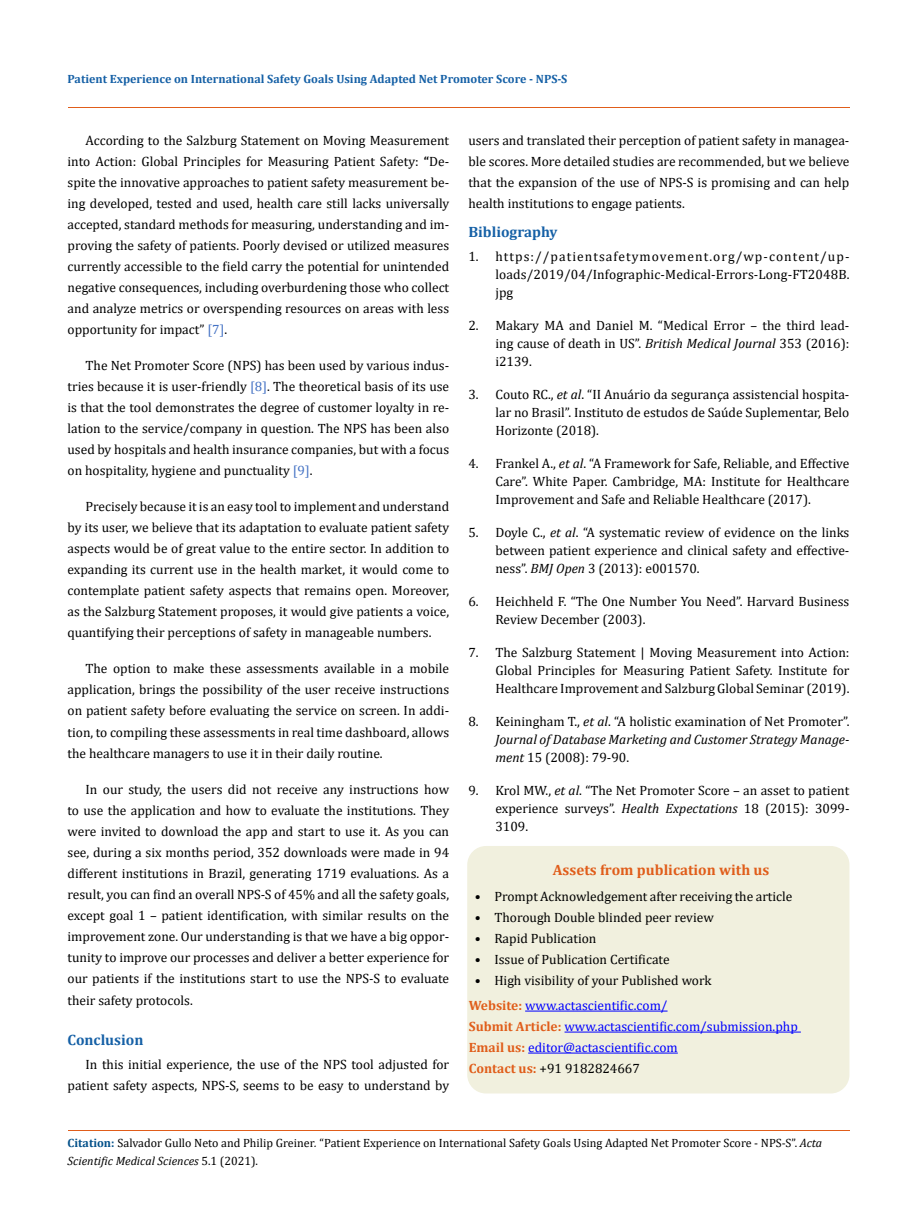
<style>
.page{position:relative;width:917px;height:1224px;background:#fff}
.page>*{position:absolute;margin:0;border:0;box-sizing:border-box;transform-origin:0 0}
.t1{font:700 15px "Cambria";color:#e05d1a}
.t2{font:700 15px "Cambria";color:#1560a6}
.t3{font:13.5px/21px "Cambria";color:#000;text-align:justify}
.t4{font:13.5px/21px "Cambria";color:#00f}
.t5{font:12px/18px "Cambria";color:#000}
.t6{font:700 12px "Cambria";color:#1560a6}
.s1{font-weight:700}
.s2{color:#4472c4}
.s3{font-style:italic}
.s4{font-weight:700;color:#e05d1a}
.s5{color:#000}
.s6{font-weight:700;color:#035089}
</style>
<div class="page">
<hr style="left:68px;top:1131px;width:781px;height:1px;background:#e05d1a">
<div style="left:468px;top:847px;width:380px;height:246px;background:#f1f0de;border-radius:18px"></div>
<div style="left:467px;top:846px;width:382px;height:248px;border:2px solid #f1f0de;border-radius:18px"></div>
<hr style="left:525px;top:1011px;width:142px;height:1px;background:#00f">
<hr style="left:564px;top:1032px;width:236px;height:1px;background:#00f">
<hr style="left:528px;top:1053px;width:149px;height:1px;background:#00f">
<hr style="left:68px;top:108px;width:781px;height:1px;background:#e05d1a">
<p class="t6" style="left:68px;top:70px;width:501px">Patient Experience on International Safety Goals Using Adapted Net Promoter Score - NPS-S</p>
<p class="t3" style="left:68px;top:130px;width:383px;text-indent:18px">According to the Salzburg Statement on Moving Measurement into Action: Global Principles for Measuring Patient Safety: <span class="s1">“</span>De&shy;spite the innovative approaches to patient safety measurement be&shy;ing developed, tested and used, health care still lacks universally accepted, standard methods for measuring, understanding and im&shy;proving the safety of patients. Poorly devised or utilized measures currently accessible to the field carry the potential for unintended negative consequences, including overburdening those who collect and analyze metrics or overspending resources on areas with less opportunity for impact” <span class="s2">[7]</span>.</p>
<p class="t3" style="left:67px;top:355px;width:383px;text-indent:18px">The Net Promoter Score (NPS) has been used by various indus&shy;tries because it is user-friendly <span class="s2">[8]</span>. The theoretical basis of its use is that the tool demonstrates the degree of customer loyalty in re&shy;lation to the service/company in question. The NPS has been also used by hospitals and health insurance companies, but with a focus on hospitality, hygiene and punctuality <span class="s2">[9]</span>.</p>
<p class="t3" style="left:67px;top:496px;width:383px;text-indent:18px">Precisely because it is an easy tool to implement and understand by its user, we believe that its adaptation to evaluate patient safety aspects would be of great value to the entire sector. In addition to expanding its current use in the health market, it would come to contemplate patient safety aspects that remains open. Moreover, as the Salzburg Statement proposes, it would give patients a voice, quantifying their perceptions of safety in manageable numbers.</p>
<p class="t3" style="left:67px;top:658px;width:383px;text-indent:18px">The option to make these assessments available in a mobile application, brings the possibility of the user receive instructions on patient safety before evaluating the service on screen. In addi&shy;tion, to compiling these assessments in real time dashboard, allows the healthcare managers to use it in their daily routine.</p>
<p class="t3" style="left:67px;top:778px;width:383px;text-indent:18px">In our study, the users did not receive any instructions how to use the application and how to evaluate the institutions. They were invited to download the app and start to use it. As you can see, during a six months period, 352 downloads were made in 94 different institutions in Brazil, generating 1719 evaluations. As a result, you can find an overall NPS-S of 45% and all the safety goals, except goal 1 – patient identification, with similar results on the improvement zone. Our understanding is that we have a big oppor&shy;tunity to improve our processes and deliver a better experience for our patients if the institutions start to use the NPS-S to evaluate</p>
<p class="t3" style="left:67px;top:990px;width:127px">their safety protocols.</p>
<p class="t2" style="left:68px;top:1029px;width:77px">Conclusion</p>
<p class="t3" style="left:68px;top:1053px;width:383px;text-align:right">In this initial experience, the use of the NPS tool adjusted for patient safety aspects, NPS-S, seems to be easy to understand by</p>
<p class="t3" style="left:468px;top:130px;width:382px">users and translated their perception of patient safety in managea&shy;ble scores. More detailed studies are recommended, but we believe that the expansion of the use of NPS-S is promising and can help health institutions to engage patients.</p>
<p class="t2" style="left:468px;top:222px;width:91px">Bibliography</p>
<p class="t3" style="left:495px;top:248px;width:355px;line-height:18px;text-indent:-27px">1. https://patientsafetymovement.org/wp-content/up&shy;loads/2019/04/Infographic-Medical-Errors-Long-FT2048B. jpg</p>
<p class="t3" style="left:495px;top:317px;width:355px;line-height:18px;text-indent:-27px">2. Makary MA and Daniel M. “Medical Error – the third lead&shy;ing cause of death in US”. <span class="s3">British Medical Journal</span> 353 (2016): i2139.</p>
<p class="t3" style="left:495px;top:386px;width:355px;line-height:18px;text-indent:-27px">3. Couto RC., <span class="s3">et al</span>. “II Anuário da segurança assistencial hospita&shy;lar no Brasil”. Instituto de estudos de Saúde Suplementar, Belo Horizonte (2018).</p>
<p class="t3" style="left:495px;top:455px;width:355px;line-height:18px;text-indent:-27px">4. Frankel A., <span class="s3">et al</span>. “A Framework for Safe, Reliable, and Effective Care”. White Paper. Cambridge, MA: Institute for Healthcare Improvement and Safe and Reliable Healthcare (2017).</p>
<p class="t3" style="left:495px;top:524px;width:355px;line-height:18px;text-indent:-27px">5. Doyle C., <span class="s3">et al</span>. “A systematic review of evidence on the links between patient experience and clinical safety and effective&shy;ness”. <span class="s3">BMJ Open</span> 3 (2013): e001570.</p>
<p class="t3" style="left:495px;top:593px;width:355px;line-height:18px;text-indent:-27px">6. Heichheld F. “The One Number You Need”. Harvard Business<br>Review December (2003).</p>
<p class="t3" style="left:495px;top:644px;width:355px;line-height:18px;text-indent:-27px">7. The Salzburg Statement | Moving Measurement into Action:<br>Global Principles for Measuring Patient Safety. Institute for Healthcare Improvement and Salzburg Global Seminar (2019).</p>
<p class="t3" style="left:495px;top:713px;width:355px;line-height:18px;text-indent:-27px">8. Keiningham T., <span class="s3">et al</span>. “A holistic examination of Net Promoter”.<br><span class="s3">Journal of Database Marketing and Customer Strategy Manage&shy;ment</span> 15 (2008): 79-90.</p>
<p class="t3" style="left:495px;top:782px;width:355px;line-height:18px;text-indent:-27px">9. Krol MW., <span class="s3">et al</span>. “The Net Promoter Score – an asset to patient experience surveys”. <span class="s3">Health Expectations</span> 18 (2015): 3099- 3109.</p>
<p class="t1" style="left:553px;top:859px;width:218px">Assets from publication with us</p>
<p class="t3" style="left:475px;top:885px;width:319px">• Prompt Acknowledgement after receiving the article</p>
<p class="t3" style="left:475px;top:906px;width:240px">• Thorough Double blinded peer review</p>
<p class="t3" style="left:475px;top:927px;width:123px">• Rapid Publication</p>
<p class="t3" style="left:475px;top:948px;width:196px">• Issue of Publication Certificate</p>
<p class="t3" style="left:475px;top:969px;width:238px">• High visibility of your Published work</p>
<p class="t4" style="left:468px;top:995px;width:330px"><span class="s4">Website:</span> www.actascientific.com/<br><span class="s4">Submit Article:</span> www.actascientific.com/submission.php <span class="s4">Email us:</span> editor@actascientific.com<br><span class="s4">Contact us:</span> <span class="s5">+91 9182824667</span></p>
<p class="t5" style="left:68px;top:1134px;width:756px"><span class="s6">Citation:</span> Salvador Gullo Neto and Philip Greiner<span class="s3">.</span> “Patient Experience on International Safety Goals Using Adapted Net Promoter Score - NPS-S”. <span class="s3">Acta<br>Scientific Medical Sciences</span> 5.1 (2021).</p>
</div>
